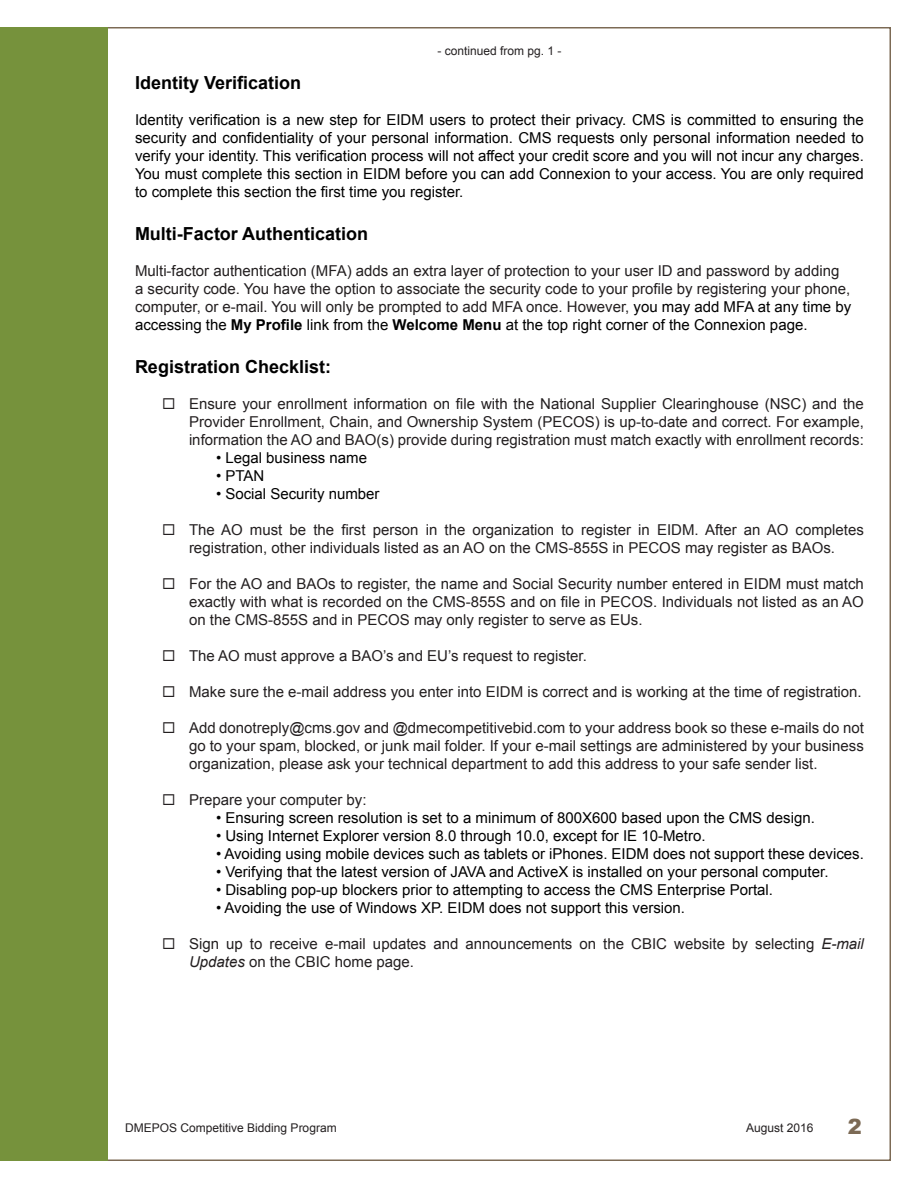
<style>
.page{position:relative;width:918px;height:1188px;background:#fff}
.page>*{position:absolute;margin:0;border:0;box-sizing:border-box;transform-origin:0 0}
.t1{font:900 21px "Arial";color:#7c6a55}
.t2{font:700 18px "Arial";color:#000}
.t3{font:15px/18px "Arial";color:#231f20;text-align:justify}
.t4{font:15px/18px "Arial";color:#000;text-align:justify}
.t5{font:12px "Arial";color:#231f20}
.s1{color:#000}
.s2{font-weight:700;color:#000}
.s3{font-style:italic}
</style>
<div class="page">
<div style="left:0;top:27px;width:108px;height:1134px;background:#76923c"></div>
<p class="t5" style="left:437px;top:43px;width:126px">- continued from pg. 1 -</p>
<p class="t2" style="left:135px;top:70px;width:168px">Identity Verification</p>
<p class="t4" style="left:135px;top:111px;width:730px">Identity verification is a new step for EIDM users to protect their privacy. CMS is committed to ensuring the security and confidentiality of your personal information. CMS requests only personal information needed to verify your identity. This verification process will not affect your credit score and you will not incur any charges.<br>You must complete this section in EIDM before you can add Connexion to your access. You are only required to complete this section the first time you register.</p>
<p class="t2" style="left:135px;top:222px;width:235px">Multi-Factor Authentication</p>
<p class="t3" style="left:135px;top:262px;width:718px;text-align:left">Multi-factor authentication (MFA) adds an extra layer of protection to your user ID and password by adding a security code. You have the option to associate the security code to your profile by registering your phone, computer, or e-mail. You will only be prompted to add MFA once. However, <span class="s1">you may add MFA at any time by accessing the</span> <span class="s2">My Profile</span> <span class="s1">link from the</span> <span class="s2">Welcome Menu</span> <span class="s1">at the top right corner of the Connexion page.</span></p>
<p class="t2" style="left:135px;top:355px;width:198px">Registration Checklist:</p>
<p class="t3" style="left:189px;top:395px;width:676px;text-indent:-27px">◻ Ensure your enrollment information on file with the National Supplier Clearinghouse (NSC) and the Provider Enrollment, Chain, and Ownership System (PECOS) is up-to-date and correct. For example, information the AO and BAO(s) provide during registration must match exactly with enrollment records:</p>
<p class="t4" style="left:216px;top:449px;width:153px">• Legal business name</p>
<p class="t4" style="left:216px;top:467px;width:50px">• PTAN</p>
<p class="t4" style="left:216px;top:485px;width:165px">• Social Security number</p>
<p class="t3" style="left:162px;top:521px;width:703px;text-align:center">◻ The AO must be the first person in the organization to register in EIDM. After an AO completes registration, other individuals listed as an AO on the CMS-855S in PECOS may register as BAOs.</p>
<p class="t3" style="left:189px;top:575px;width:676px;text-indent:-27px">◻ For the AO and BAOs to register, the name and Social Security number entered in EIDM must match exactly with what is recorded on the CMS-855S and on file in PECOS. Individuals not listed as an AO on the CMS-855S and in PECOS may only register to serve as EUs.</p>
<p class="t3" style="left:162px;top:647px;width:426px">◻ The AO must approve a BAO’s and EU’s request to register.</p>
<p class="t3" style="left:162px;top:683px;width:701px">◻ Make sure the e-mail address you enter into EIDM is correct and is working at the time of registration.</p>
<p class="t3" style="left:189px;top:719px;width:676px;text-indent:-27px">◻ Add donotreply@cms.gov and @dmecompetitivebid.com to your address book so these e-mails do not go to your spam, blocked, or junk mail folder. If your e-mail settings are administered by your business organization, please ask your technical department to add this address to your safe sender list.</p>
<p class="t3" style="left:162px;top:791px;width:206px">◻ Prepare your computer by:</p>
<p class="t4" style="left:216px;top:809px;width:600px">• Ensuring screen resolution is set to a minimum of 800X600 based upon the CMS design.</p>
<p class="t4" style="left:216px;top:827px;width:491px">• Using Internet Explorer version 8.0 through 10.0, except for IE 10-Metro.</p>
<p class="t4" style="left:216px;top:845px;width:649px">• Avoiding using mobile devices such as tablets or iPhones. EIDM does not support these devices.</p>
<p class="t4" style="left:216px;top:863px;width:614px">• Verifying that the latest version of JAVA and ActiveX is installed on your personal computer.</p>
<p class="t4" style="left:216px;top:881px;width:559px">• Disabling pop-up blockers prior to attempting to access the CMS Enterprise Portal.</p>
<p class="t4" style="left:216px;top:899px;width:471px">• Avoiding the use of Windows XP. EIDM does not support this version.</p>
<p class="t3" style="left:189px;top:935px;width:676px;text-indent:-27px">◻ Sign up to receive e-mail updates and announcements on the CBIC website by selecting <span class="s3">E-mail<br>Updates</span> on the CBIC home page.</p>
<p class="t5" style="left:125px;top:1120px;width:213px">DMEPOS Competitive Bidding Program</p>
<p class="t5" style="left:746px;top:1120px;width:69px">August 2016</p>
<p class="t1" style="left:848px;top:1112px;width:16px">2</p>
</div>
